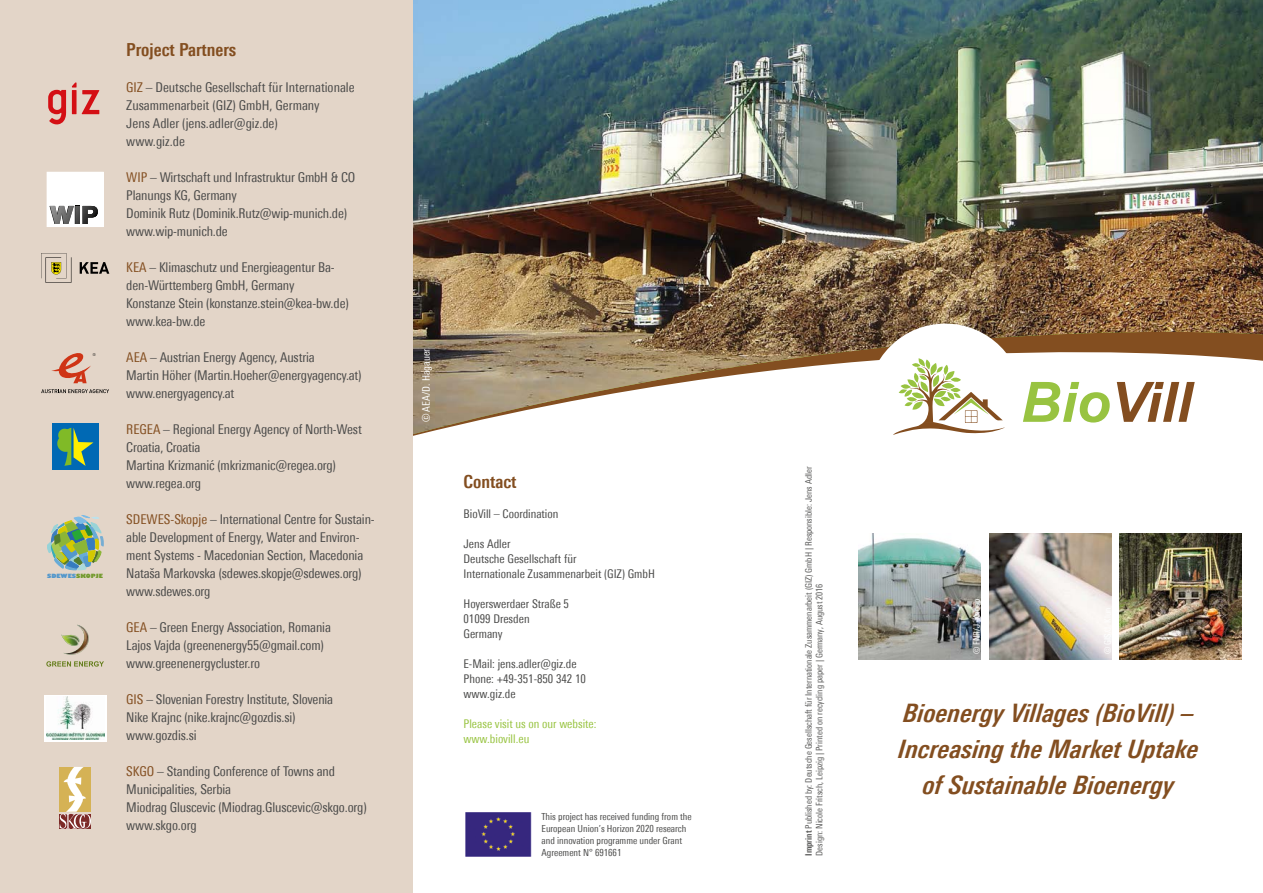
<style>
.page{position:relative;width:1263px;height:893px;background:#fff}
.page>*{position:absolute;margin:0;border:0;box-sizing:border-box;transform-origin:0 0}
.t1{font:italic 700 55.65px "Arial";color:#834d1f}
.t2{font:italic 700 condensed 25.5px/36px "Univers Next Pro";letter-spacing:.01em;color:#834e20;text-align:center}
.t3{font:700 condensed 18px "Univers Next Pro";color:#834e20}
.t4{font:condensed 13.5px/18px "Univers Next Pro";letter-spacing:-.01em;color:#4a4a49}
.t5{font:condensed 12px/15px "Univers Next Pro";color:#4a4a49}
.t6{font:condensed 12px/15px "Univers Next Pro";color:#97c33f}
.t7{font:condensed 10.5px "Univers Next Pro";color:#fff}
.t8{font:condensed 9.75px/12px "Univers Next Pro";color:#4a4a49}
.t9{font:condensed 9px/10.8px "Univers Next Pro";color:#575756}
.t10{font:condensed 9px "Univers Next Pro";color:#fff}
.t11{font:800 5.7px "Gill Sans";color:#5498cc}
.t12{font:300 4.05px "DIN";color:#000}
.s1{color:#739a2d}
.s2{color:#834e20}
.s3{font-weight:700}
.s4{font-family:"Profile";font-stretch:normal}
.s5{color:#98c341}
</style>
<div class="page">
<img style="left:412px;top:0;width:851px;height:434px">
<div style="left:867px;top:324px;width:156px;height:155px;background:#fff;border-radius:50%"></div>
<div style="left:0;top:0;width:412px;height:893px;background:#e3d5c8"></div>
<img style="left:465px;top:812px;width:66px;height:45px">
<svg style="left:893px;top:358px;width:112px;height:77px"></svg>
<svg style="left:48px;top:90px;width:18px;height:35px"></svg>
<svg style="left:72px;top:83px;width:27px;height:31px"></svg>
<img style="left:859px;top:533px;width:122px;height:126px">
<img style="left:990px;top:533px;width:122px;height:126px">
<img style="left:1120px;top:533px;width:122px;height:126px">
<div style="left:47px;top:172px;width:56px;height:55px;background:#fff"></div>
<svg style="left:50px;top:206px;width:48px;height:18px"></svg>
<svg style="left:41px;top:253px;width:30px;height:30px"></svg>
<svg style="left:80px;top:262px;width:29px;height:12px"></svg>
<svg style="left:51px;top:353px;width:40px;height:30px"></svg>
<svg style="left:41px;top:389px;width:68px;height:4px"></svg>
<div style="left:52px;top:424px;width:46px;height:46px;background:#0069b4"></div>
<svg style="left:57px;top:428px;width:36px;height:38px"></svg>
<svg style="left:47px;top:515px;width:56px;height:55px"></svg>
<img style="left:61px;top:625px;width:28px;height:30px">
<svg style="left:46px;top:661px;width:58px;height:6px"></svg>
<div style="left:44px;top:694px;width:62px;height:47px;background:#fff"></div>
<img style="left:46px;top:697px;width:58px;height:43px">
<svg style="left:60px;top:767px;width:31px;height:62px;background:#d4b587"></svg>
<p class="t12" style="left:92px;top:352px;width:5px">®</p>
<p class="t11" style="left:47px;top:572px;width:57px">SDEWES<span class="s1">SKOPJE</span></p>
<h3 class="t3" style="left:126px;top:39px;width:112px">Project Partners</h3>
<p class="t4" style="left:126px;top:78px;width:230px"><span class="s2">GIZ</span> – Deutsche Gesellschaft für Internationale<br>Zusammenarbeit (GIZ) GmbH, Germany<br>Jens Adler (jens.adler@giz.de)<br>www.giz.de</p>
<p class="t4" style="left:126px;top:168px;width:231px"><span class="s2">WIP</span> – Wirtschaft und Infrastruktur GmbH &amp; CO<br>Planungs KG, Germany<br>Dominik Rutz (Dominik.Rutz@wip-munich.de) www.wip-munich.de</p>
<p class="t4" style="left:126px;top:258px;width:224px"><span class="s2">KEA</span> – Klimaschutz und Energieagentur Ba&shy;den-Württemberg GmbH, Germany<br>Konstanze Stein (konstanze.stein@kea-bw.de) www.kea-bw.de</p>
<p class="t4" style="left:126px;top:348px;width:237px"><span class="s2">AEA</span> – Austrian Energy Agency, Austria<br>Martin Höher (Martin.Hoeher@energyagency.at) www.energyagency.at</p>
<p class="t4" style="left:126px;top:420px;width:237px"><span class="s2">REGEA</span> – Regional Energy Agency of North-West<br>Croatia, Croatia<br>Martina Krizmanić (mkrizmanic@regea.org) www.regea.org</p>
<p class="t4" style="left:126px;top:510px;width:250px"><span class="s2">SDEWES-Skopje</span> – International Centre for Sustain&shy;able Development of Energy, Water and Environ&shy;ment Systems - Macedonian Section, Macedonia Nataša Markovska (sdewes.skopje@sdewes.org) www.sdewes.org</p>
<p class="t4" style="left:126px;top:618px;width:206px"><span class="s2">GEA</span> – Green Energy Association, Romania<br>Lajos Vajda (greenenergy55@gmail.com) www.greenenergycluster.ro</p>
<p class="t4" style="left:126px;top:690px;width:208px"><span class="s2">GIS</span> – Slovenian Forestry Institute, Slovenia<br>Nike Krajnc (nike.krajnc@gozdis.si) www.gozdis.si</p>
<p class="t4" style="left:126px;top:762px;width:242px"><span class="s2">SKGO</span> – Standing Conference of Towns and<br>Municipalities, Serbia<br>Miodrag Gluscevic (Miodrag.Gluscevic@skgo.org) www.skgo.org</p>
<p class="t7" style="left:420px;top:422px;width:75px;rotate:-90deg">© AEA/D. Hagauer</p>
<h3 class="t3" style="left:463px;top:471px;width:54px">Contact</h3>
<p class="t5" style="left:463px;top:506px;width:97px">BioVill – Coordination</p>
<p class="t5" style="left:463px;top:536px;width:193px">Jens Adler<br>Deutsche Gesellschaft für<br>Internationale Zusammenarbeit (GIZ) GmbH</p>
<p class="t5" style="left:463px;top:596px;width:107px">Hoyerswerdaer Straße 5<br>01099 Dresden<br>Germany</p>
<p class="t5" style="left:463px;top:656px;width:124px">E-Mail: jens.adler@giz.de<br>Phone: +49-351-850 342 10 www.giz.de</p>
<p class="t6" style="left:463px;top:716px;width:135px">Please visit us on our website: www.biovill.eu</p>
<p class="t8" style="left:541px;top:810px;width:152px">This project has received funding from the European Union’s Horizon 2020 research and innovation programme under Grant Agreement N° 691661</p>
<p class="t9" style="left:803px;top:856px;width:390px;rotate:-90deg"><span class="s3">Imprint</span> Published by: Deutsche Gesellschaft für Internationale Zusammenarbeit (GIZ) GmbH <span class="s4">|</span> Responsible: Jens Adler<br>Design: Nicole Fritsch, Leipzig <span class="s4">|</span> Printed on recycling paper <span class="s4">|</span> Germany, August 2016</p>
<h1 class="t1" style="left:1021px;top:365px;width:173px"><span class="s5">Bio</span>Vill</h1>
<p class="t10" style="left:971px;top:654px;width:57px;rotate:-90deg">© FNR/J. Knoop</p>
<h2 class="t2" style="left:899px;top:695px;width:302px">Bioenergy Villages (BioVill) –<br>Increasing the Market Uptake of Sustainable Bioenergy</h2>
</div>
